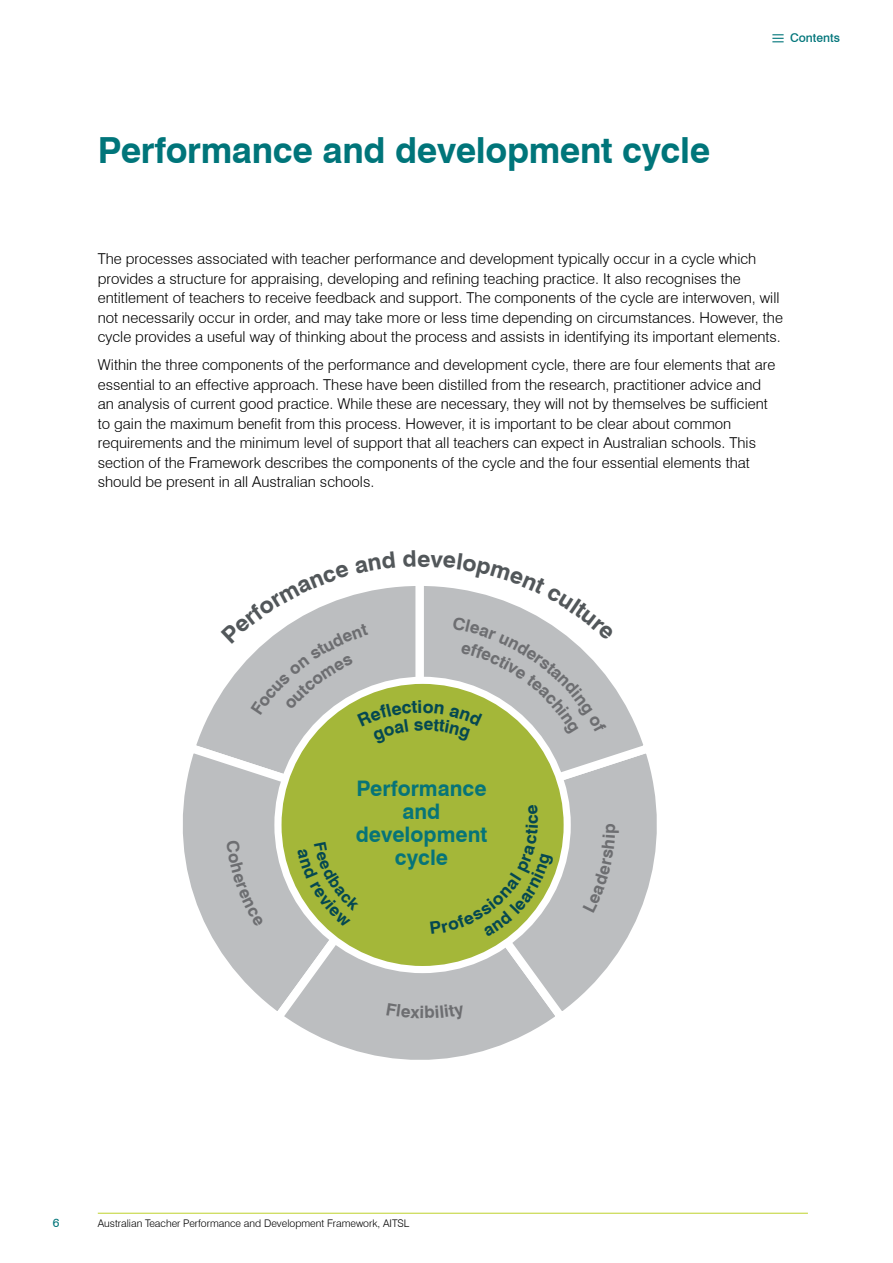
<style>
.page{position:relative;width:893px;height:1263px;background:#fff}
.page>*{position:absolute;margin:0;border:0;box-sizing:border-box;transform-origin:0 0}
.Heading_1{font:700 36px "Swiss 721 BT";letter-spacing:-.01em;color:#00757a}
.t1{font:700 21.45px/22.8px "Swiss 721 BT";color:#067478;text-align:center}
.Body_Text{font:300 15px/19.5px "Swiss 721 BT";color:#000}
.t2{font:500 12px "Swiss 721 BT";color:#00757a}
.t3{font:12px "Swiss 721 BT";color:#00757a}
.t4{font:300 10.5px "Swiss 721 BT";color:#000}
</style>
<div class="page">
<hr style="left:98px;top:1213px;width:710px;height:1px;background:#bfd22b">
<svg style="left:199px;top:694px;width:22px;height:44px"></svg>
<svg style="left:183px;top:738px;width:116px;height:265px"></svg>
<svg style="left:267px;top:811px;width:268px;height:249px"></svg>
<svg style="left:408px;top:833px;width:249px;height:196px"></svg>
<svg style="left:547px;top:687px;width:110px;height:146px"></svg>
<div style="left:278px;top:680px;width:289px;height:289px;background:#a4b739;border-radius:50%"></div>
<svg style="left:772px;top:34px;width:12px;height:8px"></svg>
<svg style="left:386px;top:1003px;width:79px;height:16px"></svg>
<div style="left:583px;top:824px;width:36px;height:89px;background:#bcbec0"></div>
<div style="left:226px;top:840px;width:38px;height:86px;background:#bcbec0"></div>
<svg style="left:221px;top:586px;width:393px;height:158px"></svg>
<svg style="left:508px;top:876px;width:46px;height:61px"></svg>
<svg style="left:297px;top:889px;width:28px;height:38px"></svg>
<p class="t2" style="left:790px;top:30px;width:51px">Contents</p>
<p class="Heading_1" style="left:98px;top:129px;width:614px">Performance and development cycle</p>
<p class="Body_Text" style="left:98px;top:249px;width:687px">The processes associated with teacher performance and development typically occur in a cycle which provides a structure for appraising, developing and refining teaching practice. It also recognises the entitlement of teachers to receive feedback and support. The components of the cycle are interwoven, will not necessarily occur in order, and may take more or less time depending on circumstances. However, the cycle provides a useful way of thinking about the process and assists in identifying its important elements.</p>
<p class="Body_Text" style="left:98px;top:355px;width:679px">Within the three components of the performance and development cycle, there are four elements that are essential to an effective approach. These have been distilled from the research, practitioner advice and an analysis of current good practice. While these are necessary, they will not by themselves be sufficient to gain the maximum benefit from this process. However, it is important to be clear about common requirements and the minimum level of support that all teachers can expect in Australian schools. This section of the Framework describes the components of the cycle and the four essential elements that should be present in all Australian schools.</p>
<p class="t1" style="left:356px;top:777px;width:133px">Performance and development cycle</p>
<p class="t3" style="left:53px;top:1215px;width:8px">6</p>
<p class="t4" style="left:98px;top:1216px;width:313px">Australian Teacher Performance and Development Framework, AITSL</p>
</div>
